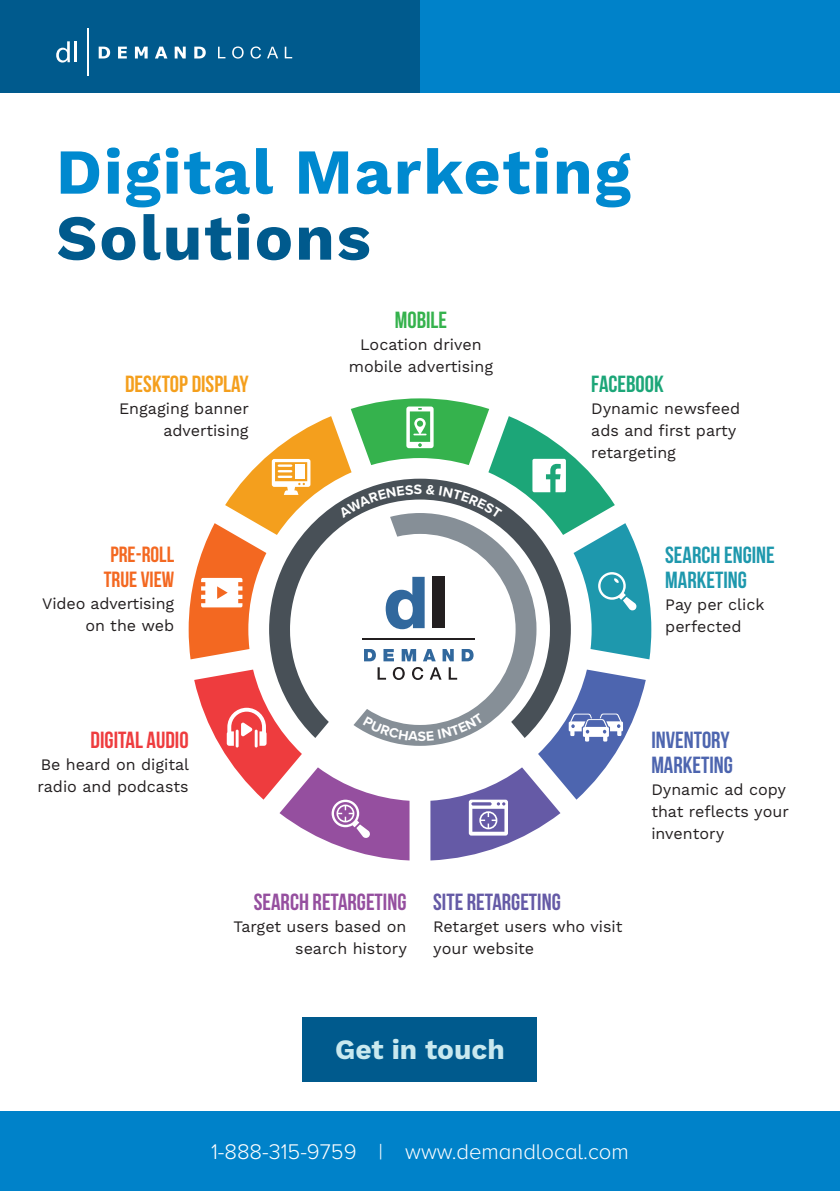
<style>
.page{position:relative;width:840px;height:1191px;background:#fff}
.page>*{position:absolute;margin:0;border:0;box-sizing:border-box;transform-origin:0 0}
.t1{font:700 64px "Work Sans";letter-spacing:.03em;color:#0089cf}
.t2{font:700 64px "Work Sans";letter-spacing:.03em;color:#005a8d}
.t3{font:700 28px "Work Sans";color:#c9e9ef}
.t4{font:700 23.4px/25px "Bebas Neue";color:#1e98ad}
.t5{font:700 23.4px/25px "Bebas Neue";color:#4d65af}
.t6{font:700 23.4px "Bebas Neue";color:#954f9f}
.t7{font:700 23.4px "Bebas Neue";color:#655aa6}
.t8{font:700 23.4px "Bebas Neue";color:#f49f1d}
.t9{font:700 23.4px "Bebas Neue";color:#ee3c3e}
.t10{font:700 23.4px "Bebas Neue";color:#1ca678}
.t11{font:700 23.4px "Bebas Neue";color:#35b24d}
.t12{font:300 22px "Proxima Nova A";color:#fff}
.t13{font:700 22px/25px "Bebas Neue";color:#f36821;text-align:center}
.t14{font:16px/22px "Work Sans";color:#231f20}
</style>
<div class="page">
<div style="left:0;top:0;width:420px;height:92px;background:#005a8d"></div>
<div style="left:420px;top:0;width:419px;height:92px;background:#0082c9"></div>
<div style="left:0;top:1111px;width:839px;height:80px;background:#0082c9"></div>
<div style="left:302px;top:1017px;width:235px;height:64px;background:#005a8d"></div>
<svg style="left:364px;top:661px;width:168px;height:6px"></svg>
<svg style="left:56px;top:41px;width:14px;height:22px"></svg>
<hr style="left:74px;top:41px;width:3px;height:21px;background:#fff">
<hr style="left:87px;top:29px;width:1px;height:47px;background:#fff">
<svg style="left:99px;top:47px;width:11px;height:11px"></svg>
<svg style="left:118px;top:47px;width:9px;height:11px"></svg>
<svg style="left:135px;top:47px;width:12px;height:11px"></svg>
<svg style="left:155px;top:47px;width:12px;height:11px"></svg>
<svg style="left:174px;top:47px;width:12px;height:11px"></svg>
<svg style="left:194px;top:47px;width:12px;height:11px"></svg>
<svg style="left:218px;top:47px;width:7px;height:11px"></svg>
<svg style="left:232px;top:46px;width:11px;height:13px"></svg>
<svg style="left:250px;top:46px;width:11px;height:13px"></svg>
<svg style="left:267px;top:47px;width:11px;height:11px"></svg>
<svg style="left:284px;top:47px;width:8px;height:11px"></svg>
<svg style="left:188px;top:398px;width:463px;height:263px"></svg>
<svg style="left:194px;top:667px;width:451px;height:193px"></svg>
<h1 class="t1" style="left:56px;top:135px;width:576px">Digital Marketing</h1>
<h1 class="t2" style="left:56px;top:201px;width:316px">Solutions</h1>
<h3 class="t8" style="left:125px;top:371px;width:125px">DESKTOP DISPLAY</h3>
<p class="t14" style="left:119px;top:398px;width:131px;text-align:right">Engaging banner advertising</p>
<h3 class="t13" style="left:104px;top:542px;width:72px">PRE-ROLL<br>TRUE VIEW</h3>
<p class="t14" style="left:42px;top:593px;width:133px;text-align:right">Video advertising on the web</p>
<h3 class="t9" style="left:91px;top:727px;width:99px">DIGITAL AUDIO</h3>
<p class="t14" style="left:38px;top:754px;width:153px">Be heard on digital radio and podcasts</p>
<h3 class="t11" style="left:394px;top:307px;width:54px">MOBILE</h3>
<p class="t14" style="left:348px;top:334px;width:146px;text-align:center">Location driven mobile advertising</p>
<h3 class="t10" style="left:591px;top:371px;width:74px">FACEBOOK</h3>
<p class="t14" style="left:591px;top:398px;width:150px">Dynamic newsfeed ads and first party retargeting</p>
<h3 class="t4" style="left:664px;top:542px;width:111px">SEARCH ENGINE<br>MARKETING</h3>
<p class="t14" style="left:664px;top:594px;width:101px">Pay per click perfected</p>
<h3 class="t5" style="left:651px;top:727px;width:83px">INVENTORY<br>MARKETING</h3>
<p class="t14" style="left:651px;top:779px;width:139px">Dynamic ad copy that reflects your inventory</p>
<h3 class="t6" style="left:253px;top:889px;width:154px">SEARCH RETARGETING</h3>
<p class="t14" style="left:233px;top:916px;width:175px;text-align:right">Target users based on search history</p>
<h3 class="t7" style="left:433px;top:889px;width:129px">SITE RETARGETING</h3>
<p class="t14" style="left:433px;top:916px;width:191px">Retarget users who visit your website</p>
<h2 class="t3" style="left:335px;top:1033px;width:171px">Get in touch</h2>
<h3 class="t12" style="left:211px;top:1139px;width:419px">1-888-315-9759 | www.demandlocal.com</h3>
</div>
